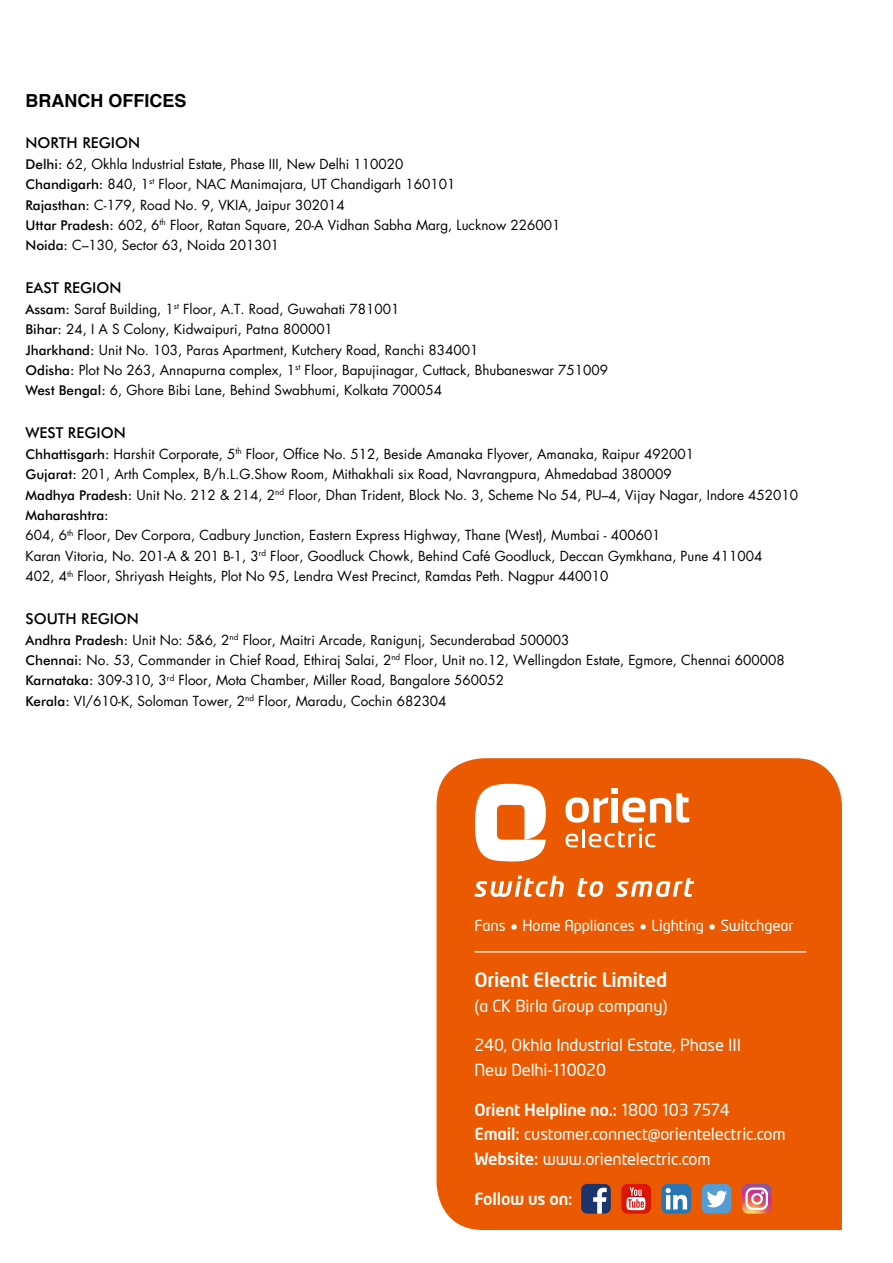
<style>
.page{position:relative;width:893px;height:1263px;background:#fff}
.page>*{position:absolute;margin:0;border:0;box-sizing:border-box;transform-origin:0 0}
.t1{font:500 19.5px "Neo Tech";letter-spacing:-.01em;color:#fff}
.t2{font:700 18px "Helvetica";color:#000}
.t3{font:16.5px/24.6px "Neo Tech";letter-spacing:-.01em;color:#fff}
.t4{font:500 16.5px "Neo Tech";letter-spacing:-.01em;color:#fff}
.t5{font:15px "Futura";color:#000}
.t6{font:15px "Neo Tech";letter-spacing:-.01em;color:#fff}
.t7{font:13.5px/20.4px "Futura";color:#000}
.s1{font-style:inherit}
.s2{font-size:16.5px}
.s3{font-weight:500}
</style>
<div class="page">
<div style="left:437px;top:758px;width:405px;height:472px;background:#eb5a00"></div>
<svg style="left:474px;top:876px;width:90px;height:21px"></svg>
<svg style="left:577px;top:878px;width:26px;height:19px"></svg>
<svg style="left:616px;top:878px;width:78px;height:19px"></svg>
<svg style="left:474px;top:783px;width:73px;height:79px"></svg>
<svg style="left:565px;top:788px;width:124px;height:59px"></svg>
<hr style="left:474px;top:951px;width:332px;height:1px;background:#fff">
<div style="left:581px;top:1184px;width:30px;height:29px;background:#1d356d;border-radius:6px"></div>
<svg style="left:742px;top:1184px;width:30px;height:29px"></svg>
<svg style="left:593px;top:1188px;width:14px;height:25px"></svg>
<div style="left:661px;top:1184px;width:30px;height:29px;background:#2775b4;border-radius:6px"></div>
<svg style="left:666px;top:1188px;width:21px;height:21px"></svg>
<div style="left:702px;top:1184px;width:29px;height:29px;background:#559bd4;border-radius:6px"></div>
<svg style="left:707px;top:1190px;width:20px;height:17px"></svg>
<svg style="left:621px;top:1184px;width:30px;height:29px"></svg>
<h2 class="t2" style="left:26px;top:90px;width:162px">BRANCH OFFICES</h2>
<p class="t5" style="left:26px;top:134px;width:116px">NORTH REGION</p>
<p class="t7" style="left:26px;top:153px;width:536px"><span class="s1">Delhi:</span> 62, Okhla Industrial Estate, Phase III, New Delhi 110020<br><span class="s1">Chandigarh:</span> 840, 1<sup>st</sup> Floor, NAC Manimajara, UT Chandigarh 160101<br><span class="s1">Rajasthan:</span> C-179, Road No. 9, VKIA, Jaipur 302014<br><span class="s1">Uttar Pradesh:</span> 602, 6<sup>th</sup> Floor, Ratan Square, 20-A Vidhan Sabha Marg, Lucknow 226001<br><span class="s1">Noida:</span> C–130, Sector 63, Noida 201301</p>
<p class="t5" style="left:26px;top:279px;width:98px">EAST REGION</p>
<p class="t7" style="left:26px;top:298px;width:584px"><span class="s1">Assam:</span> Saraf Building, 1<sup>st</sup> Floor, A.T. Road, Guwahati 781001<br><span class="s1">Bihar:</span> 24, I A S Colony, Kidwaipuri, Patna 800001<br><span class="s1">Jharkhand:</span> Unit No. 103, Paras Apartment, Kutchery Road, Ranchi 834001<br><span class="s1">Odisha:</span> Plot No 263, Annapurna complex, 1<sup>st</sup> Floor, Bapujinagar, Cuttack, Bhubaneswar 751009<br><span class="s1">West Bengal:</span> 6, Ghore Bibi Lane, Behind Swabhumi, Kolkata 700054</p>
<p class="t5" style="left:26px;top:424px;width:102px">WEST REGION</p>
<p class="t7" style="left:26px;top:443px;width:774px"><span class="s1">Chhattisgarh:</span> Harshit Corporate, 5<sup>th</sup> Floor, Office No. 512, Beside Amanaka Flyover, Amanaka, Raipur 492001<br><span class="s1">Gujarat:</span> 201, Arth Complex, B/h.L.G.Show Room, Mithakhali six Road, Navrangpura, Ahmedabad 380009<br><span class="s1">Madhya Pradesh:</span> Unit No. 212 &amp; 214, 2<sup>nd</sup> Floor, Dhan Trident, Block No. 3, Scheme No 54, PU–4, Vijay Nagar, Indore 452010<br><span class="s1">Maharashtra:<br></span>604, 6<sup>th</sup> Floor, Dev Corpora, Cadbury Junction, Eastern Express Highway, Thane (West), Mumbai - 400601<br>Karan Vitoria, No. 201-A &amp; 201 B-1, 3<sup>rd</sup> Floor, Goodluck Chowk, Behind Café Goodluck, Deccan Gymkhana, Pune 411004<br>402, 4<sup>th</sup> Floor, Shriyash Heights, Plot No 95, Lendra West Precinct, Ramdas Peth. Nagpur 440010</p>
<p class="t5" style="left:26px;top:610px;width:115px">SOUTH REGION</p>
<p class="t7" style="left:26px;top:629px;width:761px"><span class="s1">Andhra Pradesh:</span> Unit No: 5&amp;6, 2<sup>nd</sup> Floor, Maitri Arcade, Ranigunj, Secunderabad 500003<br><span class="s1">Chennai:</span> No. 53, Commander in Chief Road, Ethiraj Salai, 2<sup>nd</sup> Floor, Unit no.12, Wellingdon Estate, Egmore, Chennai 600008<br><span class="s1">Karnataka:</span> 309-310, 3<sup>rd</sup> Floor, Mota Chamber, Miller Road, Bangalore 560052<br><span class="s1">Kerala:</span> VI/610-K, Soloman Tower, 2<sup>nd</sup> Floor, Maradu, Cochin 682304</p>
<p class="t6" style="left:474px;top:917px;width:321px">Fans <span class="s2">•</span> Home Appliances <span class="s2">•</span> Lighting <span class="s2">•</span> Switchgear</p>
<h1 class="t1" style="left:474px;top:968px;width:194px">Orient Electric Limited</h1>
<p class="t3" style="left:474px;top:993px;width:194px">(a CK Birla Group company)</p>
<p class="t3" style="left:474px;top:1033px;width:268px">240, Okhla Industrial Estate, Phase III<br>New Delhi-110020</p>
<p class="t3" style="left:474px;top:1097px;width:313px"><span class="s3">Orient Helpline no.:</span> 1800 103 7574<br><span class="s3">Email:</span> customer.connect@orientelectric.com<br><span class="s3">Website:</span> www.orientelectric.com</p>
<p class="t4" style="left:474px;top:1188px;width:99px">Follow us on:</p>
</div>
